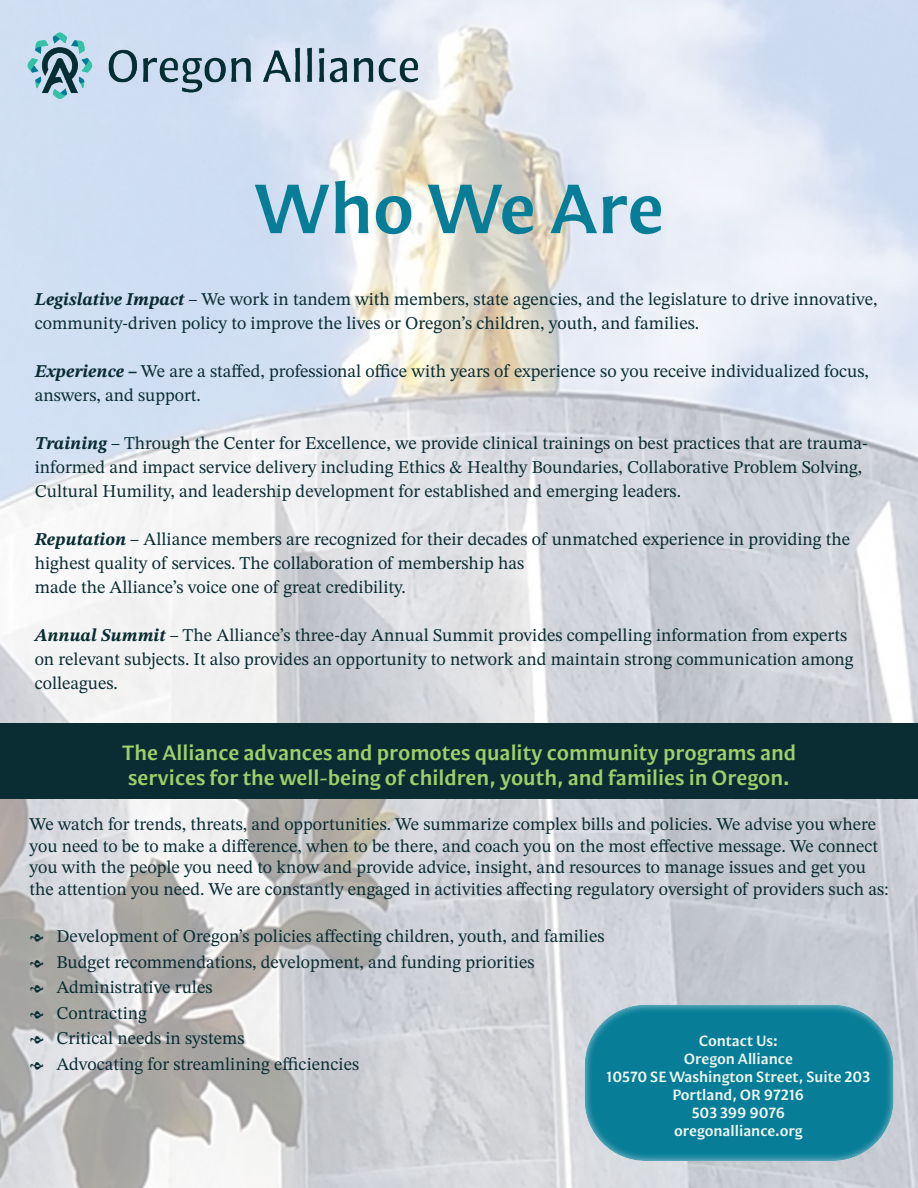
<style>
.page{position:relative;width:918px;height:1188px;background:#fff}
.page>*{position:absolute;margin:0;border:0;box-sizing:border-box;transform-origin:0 0}
.t1{font:500 70.5px "Mestiza Sans";color:#077d97}
.t2{font:500 21px/25.2px "Mestiza Sans";color:#9fcf6b;text-align:center}
.t3{font:18px/24px "STIX Two Text";color:#0a2d33}
.t4{font:500 15px/18px "Mestiza Sans";color:#eef7f1;text-align:center}
.s1{font-weight:700;font-style:italic}
.s2{font-family:"Minion Pro"}
</style>
<div class="page">
<img style="left:0;top:0;width:918px;height:1188px">
<div style="left:584px;top:1003px;width:312px;height:159px;background:#fff;opacity:.75"></div>
<img style="left:27px;top:32px;width:390px;height:66px">
<div style="left:0;top:724px;width:918px;height:75px;background:#0a2d33"></div>
<p class="t1" style="left:254px;top:163px;width:412px">Who We Are</p>
<p class="t3" style="left:35px;top:287px;width:844px"><span class="s1">Legislative Impact</span> – We work in tandem with members, state agencies, and the legislature to drive innovative, community-driven policy to improve the lives or Oregon’s children, youth, and families.</p>
<p class="t3" style="left:35px;top:359px;width:836px"><span class="s1">Experience –</span> We are a staffed, professional office with years of experience so you receive individualized focus, answers, and support.</p>
<p class="t3" style="left:35px;top:431px;width:834px"><span class="s1">Training</span> – Through the Center for Excellence, we provide clinical trainings on best practices that are trauma&shy;informed and impact service delivery including Ethics &amp; Healthy Boundaries, Collaborative Problem Solving,<br>Cultural Humility, and leadership development for established and emerging leaders.</p>
<p class="t3" style="left:35px;top:527px;width:817px"><span class="s1">Reputation</span> – Alliance members are recognized for their decades of unmatched experience in providing the highest quality of services. The collaboration of membership has<br>made the Alliance’s voice one of great credibility.</p>
<p class="t3" style="left:35px;top:623px;width:820px"><span class="s1">Annual Summit</span> – The Alliance’s three-day Annual Summit provides compelling information from experts on relevant subjects. It also provides an opportunity to network and maintain strong communication among colleagues.</p>
<p class="t2" style="left:122px;top:739px;width:676px">The Alliance advances and promotes quality community programs and services for the well-being of children, youth, and families in Oregon.</p>
<p class="t3" style="left:30px;top:813px;width:861px;line-height:21.6px">We watch for trends, threats, and opportunities. We summarize complex bills and policies. We advise you where you need to be to make a difference, when to be there, and coach you on the most effective message. We connect you with the people you need to know and provide advice, insight, and resources to manage issues and get you the attention you need. We are constantly engaged in activities affecting regulatory oversight of providers such as:</p>
<p class="t3" style="left:30px;top:924px;width:576px"><span class="s2">ӫ</span> Development of Oregon’s policies affecting children, youth, and families</p>
<p class="t3" style="left:30px;top:950px;width:507px"><span class="s2">ӫ</span> Budget recommendations, development, and funding priorities</p>
<p class="t3" style="left:30px;top:975px;width:185px"><span class="s2">ӫ</span> Administrative rules</p>
<p class="t3" style="left:30px;top:1001px;width:119px"><span class="s2">ӫ</span> Contracting</p>
<p class="t3" style="left:30px;top:1026px;width:216px"><span class="s2">ӫ</span> Critical needs in systems</p>
<p class="t3" style="left:30px;top:1052px;width:331px"><span class="s2">ӫ</span> Advocating for streamlining efficiencies</p>
<p class="t4" style="left:606px;top:1031px;width:265px">Contact Us:<br>Oregon Alliance<br>10570 SE Washington Street, Suite 203<br>Portland, OR 97216<br>503 399 9076<br>oregonalliance.org</p>
</div>
